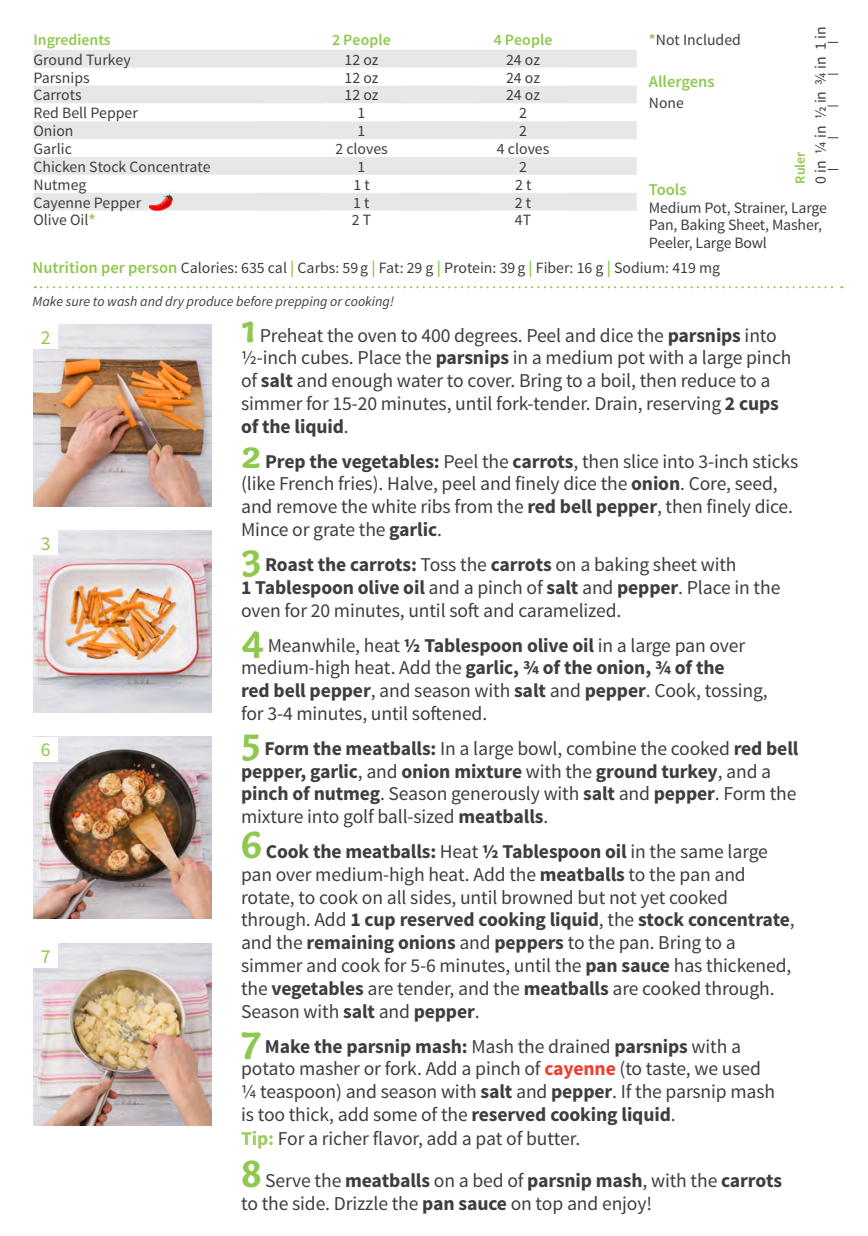
<style>
.page{position:relative;width:868px;height:1236px;background:#fff}
.page>*{position:absolute;margin:0;border:0;box-sizing:border-box;transform-origin:0 0}
.t1{font:19.6px/22.8px "Source Sans Pro";letter-spacing:-.005em;color:#3e3e3f}
.t2{font:19.6px "Source Sans Pro";color:#8fc84e}
.t3{font:600 16.45px "Source Sans Pro";color:#8fc84e}
.t4{font:15.75px/17.5px "Source Sans Pro";color:#3e3e3f}
.t5{font:600 15.75px "Source Sans Pro";color:#8fc84e}
.t6{font:15.58px "Source Sans Pro";color:#3e3e3f}
.t7{font:italic 14px "Source Sans Pro";color:#3e3e3f}
.t8{font:600 14px "Source Sans Pro";color:#8fc84e}
.s1{font-weight:700;color:#9bcd5f}
.s2{font-weight:600;color:#8fc84e}
.s3{font-weight:600;font-size:16.45px;color:#8fc84e}
.s4{font-family:"Capucine Basic";font-weight:700;font-size:41.12px;color:#8fc84e}
.s5{font-weight:700}
.s6{font-weight:700;color:#ef3e2e}
</style>
<div class="page">
<img style="left:33px;top:943px;width:179px;height:181px">
<img style="left:33px;top:736px;width:179px;height:182px">
<img style="left:33px;top:324px;width:179px;height:182px">
<img style="left:33px;top:530px;width:179px;height:182px">
<svg style="left:33px;top:50px;width:603px;height:160px;fill:#e6e7e9"></svg>
<svg style="left:33px;top:68px;width:534px;height:143px"></svg>
<div style="left:33px;top:324px;width:25px;height:25px;background:#fff"></div>
<div style="left:33px;top:530px;width:25px;height:25px;background:#fff"></div>
<div style="left:33px;top:736px;width:25px;height:25px;background:#fff"></div>
<div style="left:33px;top:942px;width:25px;height:25px;background:#fff"></div>
<svg style="left:35px;top:286px;width:806px;height:2px"></svg>
<img style="left:148px;top:191px;width:27px;height:20px">
<p class="t5" style="left:33px;top:29px;width:79px">Ingredients</p>
<p class="t5" style="left:332px;top:29px;width:60px">2 People</p>
<p class="t5" style="left:493px;top:29px;width:60px">4 People</p>
<p class="t4" style="left:33px;top:51px;width:99px">Ground Turkey</p>
<p class="t4" style="left:344px;top:51px;width:35px">12 oz</p>
<p class="t4" style="left:506px;top:51px;width:35px">24 oz</p>
<p class="t4" style="left:33px;top:69px;width:58px">Parsnips</p>
<p class="t4" style="left:344px;top:69px;width:35px">12 oz</p>
<p class="t4" style="left:506px;top:69px;width:35px">24 oz</p>
<p class="t4" style="left:33px;top:87px;width:50px">Carrots</p>
<p class="t4" style="left:344px;top:87px;width:35px">12 oz</p>
<p class="t4" style="left:506px;top:87px;width:35px">24 oz</p>
<p class="t4" style="left:33px;top:104px;width:106px">Red Bell Pepper</p>
<p class="t4" style="left:357px;top:104px;width:9px">1</p>
<p class="t4" style="left:519px;top:104px;width:9px">2</p>
<p class="t4" style="left:33px;top:122px;width:42px">Onion</p>
<p class="t4" style="left:357px;top:122px;width:9px">1</p>
<p class="t4" style="left:519px;top:122px;width:9px">2</p>
<p class="t4" style="left:33px;top:140px;width:40px">Garlic</p>
<p class="t4" style="left:335px;top:140px;width:54px">2 cloves</p>
<p class="t4" style="left:497px;top:140px;width:54px">4 cloves</p>
<p class="t4" style="left:33px;top:158px;width:178px">Chicken Stock Concentrate</p>
<p class="t4" style="left:357px;top:158px;width:9px">1</p>
<p class="t4" style="left:519px;top:158px;width:9px">2</p>
<p class="t4" style="left:33px;top:176px;width:54px">Nutmeg</p>
<p class="t4" style="left:353px;top:176px;width:18px">1 t</p>
<p class="t4" style="left:515px;top:176px;width:18px">2 t</p>
<p class="t4" style="left:33px;top:194px;width:109px">Cayenne Pepper</p>
<p class="t4" style="left:353px;top:194px;width:18px">1 t</p>
<p class="t4" style="left:514px;top:194px;width:18px">2 t</p>
<p class="t4" style="left:33px;top:212px;width:64px">Olive Oil<span class="s1">*</span></p>
<p class="t4" style="left:351px;top:212px;width:21px">2 T</p>
<p class="t4" style="left:514px;top:212px;width:18px">4T</p>
<p class="t4" style="left:811px;top:184px;width:159px;rotate:-90deg">0 in ¼ in ½ in ¾ in 1 in</p>
<p class="t4" style="left:648px;top:31px;width:93px"><span class="s2">*</span>Not Included</p>
<p class="t3" style="left:648px;top:70px;width:67px">Allergens</p>
<p class="t6" style="left:648px;top:93px;width:36px">None</p>
<p class="t8" style="left:790px;top:184px;width:34px;rotate:-90deg">Ruler</p>
<p class="t3" style="left:648px;top:179px;width:39px">Tools</p>
<p class="t4" style="left:648px;top:199px;width:179px">Medium Pot, Strainer, Large<br>Pan, Baking Sheet, Masher,<br>Peeler, Large Bowl</p>
<p class="t4" style="left:33px;top:259px;width:688px"><span class="s3">Nutrition per person</span> Calories: 635 cal <span class="s3">|</span> Carbs: 59g <span class="s3">|</span> Fat: 29 g <span class="s3">|</span> Protein: 39g <span class="s3">|</span> Fiber: 16 g <span class="s3">|</span> Sodium: 419 mg</p>
<p class="t7" style="left:33px;top:292px;width:363px">Make sure to wash and dry produce before prepping or cooking!</p>
<p class="t2" style="left:41px;top:325px;width:11px">2</p>
<p class="t2" style="left:41px;top:531px;width:11px">3</p>
<p class="t2" style="left:41px;top:737px;width:11px">6</p>
<p class="t2" style="left:41px;top:943px;width:11px">7</p>
<p class="t1" style="left:241px;top:324px;width:552px"><span class="s4">1</span> Preheat the oven to 400 degrees. Peel and dice the <span class="s5">parsnips</span> into ½-inch cubes. Place the <span class="s5">parsnips</span> in a medium pot with a large pinch of <span class="s5">salt</span> and enough water to cover. Bring to a boil, then reduce to a simmer for 15-20 minutes, until fork-tender. Drain, reserving <span class="s5">2 cups of the liquid</span>.</p>
<p class="t1" style="left:241px;top:450px;width:558px"><span class="s4">2</span> <span class="s5">Prep the vegetables:</span> Peel the <span class="s5">carrots</span>, then slice into 3-inch sticks (like French fries). Halve, peel and finely dice the <span class="s5">onion</span>. Core, seed, and remove the white ribs from the <span class="s5">red bell pepper</span>, then finely dice.<br>Mince or grate the <span class="s5">garlic</span>.</p>
<p class="t1" style="left:241px;top:553px;width:540px"><span class="s4">3</span> <span class="s5">Roast the carrots:</span> Toss the <span class="s5">carrots</span> on a baking sheet with<br><span class="s5">1 Tablespoon olive oil</span> and a pinch of <span class="s5">salt</span> and <span class="s5">pepper</span>. Place in the oven for 20 minutes, until soft and caramelized.</p>
<p class="t1" style="left:241px;top:634px;width:528px"><span class="s4">4</span> Meanwhile, heat <span class="s5">½ Tablespoon olive oil</span> in a large pan over medium-high heat. Add the <span class="s5">garlic, ¾ of the onion, ¾ of the<br>red bell pepper</span>, and season with <span class="s5">salt</span> and <span class="s5">pepper</span>. Cook, tossing, for 3-4 minutes, until softened.</p>
<p class="t1" style="left:241px;top:737px;width:558px"><span class="s4">5</span> <span class="s5">Form the meatballs:</span> In a large bowl, combine the cooked <span class="s5">red bell pepper, garlic</span>, and <span class="s5">onion mixture</span> with the <span class="s5">ground turkey</span>, and a <span class="s5">pinch of nutmeg</span>. Season generously with <span class="s5">salt</span> and <span class="s5">pepper</span>. Form the mixture into golf ball-sized <span class="s5">meatballs</span>.</p>
<p class="t1" style="left:241px;top:840px;width:555px"><span class="s4">6</span> <span class="s5">Cook the meatballs:</span> Heat <span class="s5">½ Tablespoon oil</span> in the same large pan over medium-high heat. Add the <span class="s5">meatballs</span> to the pan and rotate, to cook on all sides, until browned but not yet cooked through. Add <span class="s5">1 cup reserved cooking liquid</span>, the <span class="s5">stock concentrate</span>, and the <span class="s5">remaining onions</span> and <span class="s5">peppers</span> to the pan. Bring to a simmer and cook for 5-6 minutes, until the <span class="s5">pan sauce</span> has thickened, the <span class="s5">vegetables</span> are tender, and the <span class="s5">meatballs</span> are cooked through.<br>Season with <span class="s5">salt</span> and <span class="s5">pepper</span>.</p>
<p class="t1" style="left:241px;top:1034px;width:535px"><span class="s4">7</span> <span class="s5">Make the parsnip mash:</span> Mash the drained <span class="s5">parsnips</span> with a potato masher or fork. Add a pinch of <span class="s6">cayenne</span> (to taste, we used ¼ teaspoon) and season with <span class="s5">salt</span> and <span class="s5">pepper</span>. If the parsnip mash is too thick, add some of the <span class="s5">reserved cooking liquid</span>.<br><span class="s1">Tip:</span> For a richer flavor, add a pat of butter.</p>
<p class="t1" style="left:241px;top:1169px;width:542px"><span class="s4">8</span> Serve the <span class="s5">meatballs</span> on a bed of <span class="s5">parsnip mash</span>, with the <span class="s5">carrots </span>to the side. Drizzle the <span class="s5">pan sauce</span> on top and enjoy!</p>
</div>
